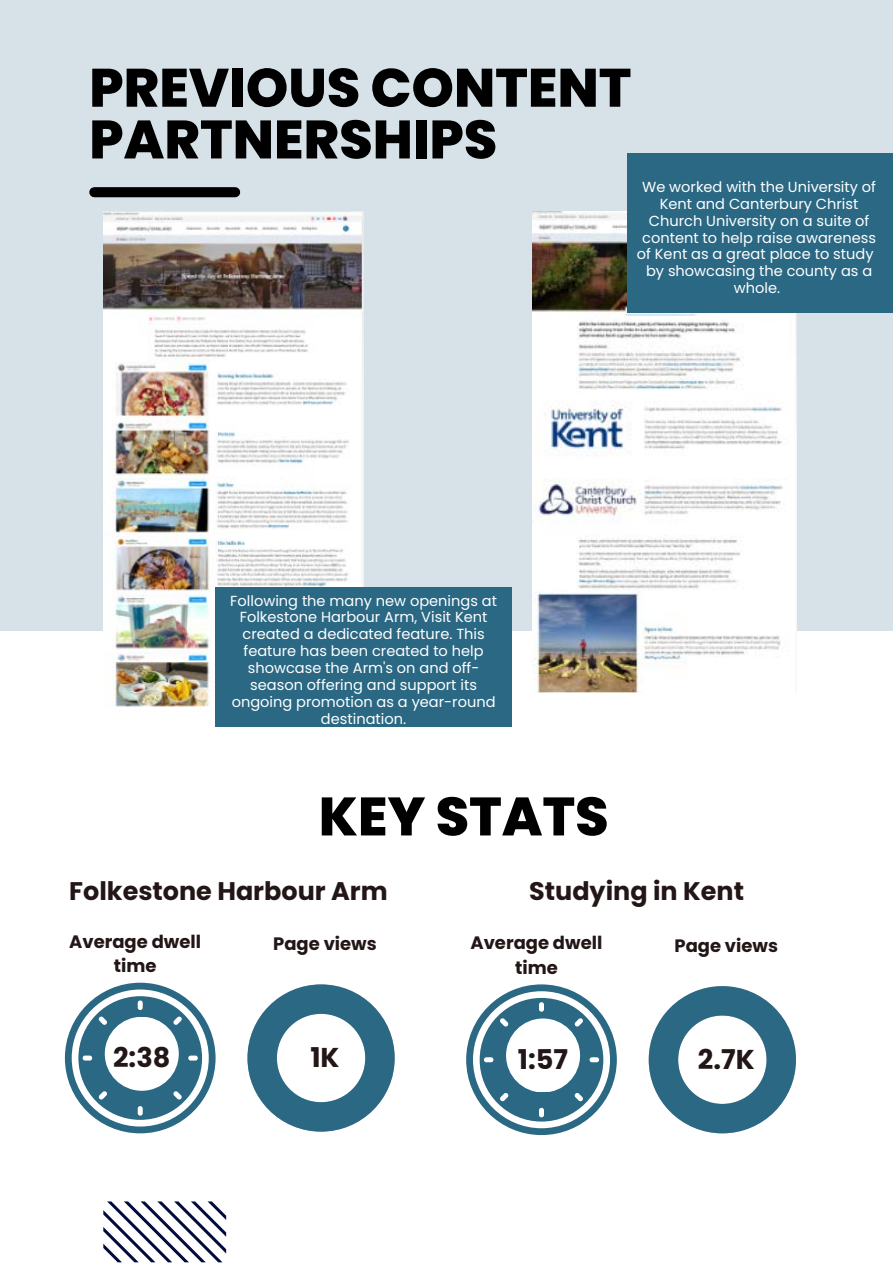
<style>
.page{position:relative;width:893px;height:1264px;background:#fff}
.page>*{position:absolute;margin:0;border:0;box-sizing:border-box;transform-origin:0 0}
.t1{font:800 54px/51.8px "Poppins";color:#000}
.t2{font:700 27.15px "Poppins";color:#231616}
.t3{font:700 25.5px "Poppins";color:#231616}
.t4{font:700 18px/24.8px "Poppins";color:#231616;text-align:center}
.t5{font:14.55px/16.8px "Poppins";color:#fff;text-align:center}
</style>
<div class="page">
<div style="left:0;top:0;width:892px;height:631px;background:#d6e2e7"></div>
<div style="left:94px;top:187px;width:141px;height:10px;background:#000"></div>
<svg style="left:104px;top:1201px;width:122px;height:61px"></svg>
<img style="left:532px;top:212px;width:264px;height:480px">
<div style="left:627px;top:153px;width:265px;height:160px;background:#2a6884"></div>
<svg style="left:648px;top:986px;width:147px;height:147px"></svg>
<svg style="left:466px;top:984px;width:150px;height:151px"></svg>
<div style="left:506px;top:1018px;width:74px;height:74px;background:#fff;border-radius:50%"></div>
<img style="left:103px;top:212px;width:260px;height:495px">
<div style="left:215px;top:587px;width:297px;height:140px;background:#2a6884"></div>
<svg style="left:247px;top:984px;width:147px;height:147px"></svg>
<svg style="left:65px;top:982px;width:150px;height:151px"></svg>
<div style="left:105px;top:1016px;width:74px;height:74px;background:#fff;border-radius:50%"></div>
<p class="t1" style="left:89px;top:62px;width:543px">PREVIOUS CONTENT<br>PARTNERSHIPS</p>
<p class="t5" style="left:636px;top:178px;width:241px">We worked with the University of<br>Kent and Canterbury Christ<br>Church University on a suite of content to help raise awareness of Kent as a great place to study by showcasing the county as a whole.</p>
<p class="t5" style="left:230px;top:592px;width:268px">Following the many new openings at<br>Folkestone Harbour Arm, Visit Kent created a dedicated feature. This feature has been created to help showcase the Arm's on and off&shy;season offering and support its ongoing promotion as a year-round destination.</p>
<p class="t1" style="left:319px;top:790px;width:291px">KEY STATS</p>
<p class="t3" style="left:69px;top:873px;width:320px">Folkestone Harbour Arm</p>
<p class="t3" style="left:529px;top:873px;width:216px">Studying in Kent</p>
<p class="t4" style="left:69px;top:929px;width:133px">Average dwell time</p>
<p class="t4" style="left:273px;top:931px;width:105px">Page views</p>
<p class="t2" style="left:113px;top:1038px;width:59px">2:38</p>
<p class="t2" style="left:310px;top:1038px;width:31px">1K</p>
<p class="t4" style="left:470px;top:930px;width:133px">Average dwell time</p>
<p class="t4" style="left:674px;top:933px;width:105px">Page views</p>
<p class="t2" style="left:518px;top:1040px;width:52px">1:57</p>
<p class="t2" style="left:697px;top:1040px;width:58px">2.7K</p>
</div>
